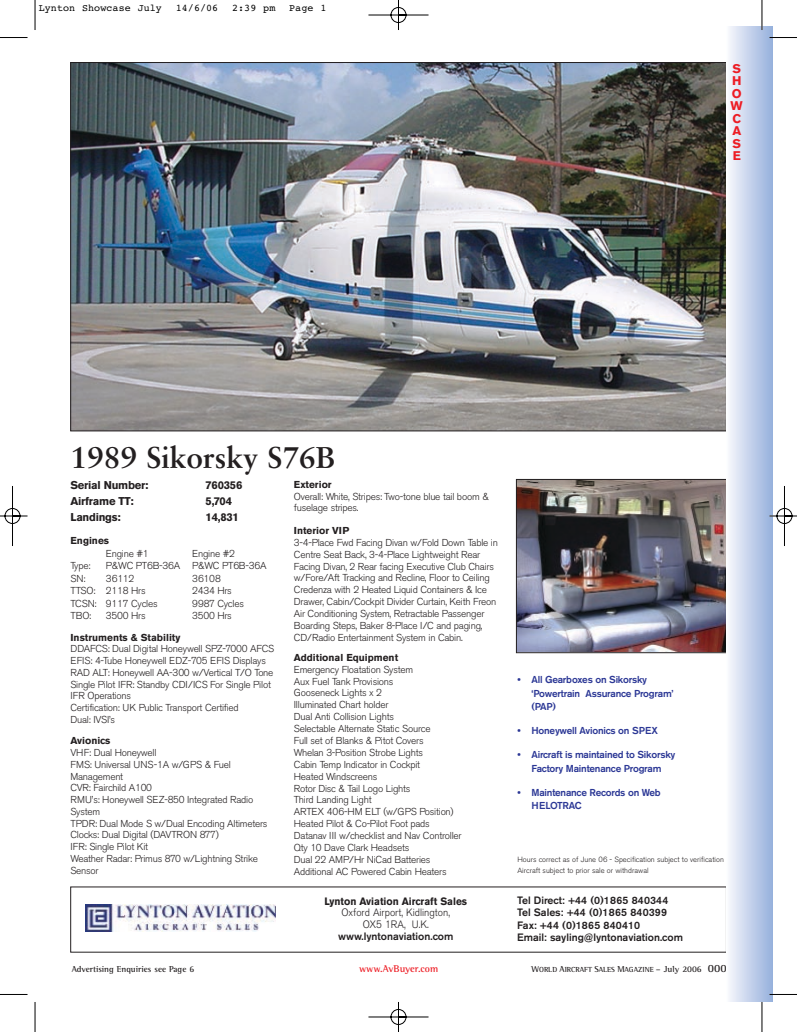
<style>
.page{position:relative;width:797px;height:1032px;background:#fff}
.page>*{position:absolute;margin:0;border:0;box-sizing:border-box;transform-origin:0 0}
.t1{font:700 30px "Sabon";color:#231f20}
.t2{font:700 12.5px/12.5px "Akzidenz Grotesk BE";color:#ed1c24}
.t3{font:700 11.25px "Akzidenz Grotesk BE";letter-spacing:-.025em;color:#231f20}
.t4{font:500 10.62px/12.5px "Akzidenz Grotesk BE";color:#231f20}
.t5{font:300 10.62px/11.2px "Akzidenz Grotesk BE";color:#231f20;text-align:center;scale:.95 1}
.t6{font:700 10.62px "Akzidenz Grotesk BE";color:#231f20;scale:.95 1}
.t7{font:300 10px/11.9px "Akzidenz Grotesk BE";letter-spacing:-.025em;color:#231f20}
.t8{font:500 10px/13.8px "Akzidenz Grotesk BE";letter-spacing:-.025em;color:#2b3795}
.t9{font:700 10px "Akzidenz Grotesk BE";color:#231f20}
.t10{font:10px "Courier";letter-spacing:.01em;color:#000}
.t11{font:700 10px "Rotis Semi Serif";color:#ed1c24}
.t12{font:700 8.75px "Rotis Semi Serif";color:#231f20}
.t13{font:300 7.5px/11.2px "Akzidenz Grotesk BE";color:#231f20}
.t14{font:700 7.5px "Rotis Semi Serif";color:#231f20}
.s1{font-size:8.75px}
.s2{font-size:11.25px}
</style>
<div class="page">
<img style="left:0;top:0;width:796px;height:1031px">
<p class="t10" style="left:39px;top:5px;width:125px">Lynton Showcase July</p>
<p class="t10" style="left:176px;top:5px;width:44px">14/6/06</p>
<p class="t10" style="left:232px;top:5px;width:45px">2:39 pm</p>
<p class="t10" style="left:289px;top:5px;width:39px">Page 1</p>
<h1 class="t1" style="left:70px;top:445px;width:267px">1989 Sikorsky S76B</h1>
<p class="t2" style="left:730px;top:63px;width:14px">S<br>H<br>O<br>W<br>C<br>A<br>S<br>E</p>
<p class="t3" style="left:70px;top:480px;width:79px">Serial Number:</p>
<p class="t3" style="left:205px;top:480px;width:38px">760356</p>
<p class="t3" style="left:70px;top:497px;width:65px">Airframe TT:</p>
<p class="t3" style="left:205px;top:497px;width:28px">5,704</p>
<p class="t3" style="left:70px;top:513px;width:52px">Landings:</p>
<p class="t3" style="left:205px;top:513px;width:35px">14,831</p>
<p class="t9" style="left:70px;top:537px;width:40px">Engines</p>
<p class="t7" style="left:106px;top:548px;width:44px">Engine #1</p>
<p class="t7" style="left:192px;top:548px;width:44px">Engine #2</p>
<p class="t7" style="left:70px;top:561px;width:21px">Type:</p>
<p class="t7" style="left:106px;top:561px;width:162px">P&amp;WC PT6B-36A P&amp;WC PT6B-36A</p>
<p class="t7" style="left:70px;top:573px;width:16px">SN:</p>
<p class="t7" style="left:106px;top:573px;width:30px">36112</p>
<p class="t7" style="left:192px;top:573px;width:30px">36108</p>
<p class="t7" style="left:70px;top:586px;width:77px">TTSO: 2118 Hrs</p>
<p class="t7" style="left:192px;top:586px;width:41px">2434 Hrs</p>
<p class="t7" style="left:70px;top:598px;width:89px">TCSN: 9117 Cycles</p>
<p class="t7" style="left:192px;top:598px;width:53px">9987 Cycles</p>
<p class="t7" style="left:70px;top:611px;width:22px">TBO:</p>
<p class="t7" style="left:106px;top:611px;width:41px">3500 Hrs</p>
<p class="t7" style="left:192px;top:611px;width:41px">3500 Hrs</p>
<p class="t9" style="left:70px;top:633px;width:111px">Instruments &amp; Stability</p>
<p class="t7" style="left:70px;top:644px;width:205px">DDAFCS: Dual Digital Honeywell SPZ-7000 AFCS EFIS: 4-Tube Honeywell EDZ-705 EFIS Displays RAD ALT: Honeywell AA-300 w/Vertical T/O Tone Single Pilot IFR: Standby CDI/ICS For Single Pilot IFR Operations<br>Certification: UK Public Transport Certified<br>Dual: IVSI’s</p>
<p class="t9" style="left:70px;top:737px;width:42px">Avionics</p>
<p class="t7" style="left:70px;top:747px;width:198px">VHF: Dual Honeywell<br>FMS: Universal UNS-1A w/GPS &amp; Fuel<br>Management<br>CVR: Fairchild A100<br>RMU’s: Honeywell SEZ-850 Integrated Radio<br>System<br>TPDR: Dual Mode S w/Dual Encoding Altimeters<br>Clocks: Dual Digital (DAVTRON 877)<br>IFR: Single Pilot Kit<br>Weather Radar: Primus 870 w/Lightning Strike<br>Sensor</p>
<p class="t9" style="left:294px;top:480px;width:39px">Exterior</p>
<p class="t7" style="left:294px;top:491px;width:196px">Overall: White, Stripes: Two-tone blue tail boom &amp; fuselage stripes.</p>
<p class="t9" style="left:294px;top:526px;width:57px">Interior VIP</p>
<p class="t7" style="left:294px;top:537px;width:205px">3-4-Place Fwd Facing Divan w/Fold Down Table in Centre Seat Back, 3-4-Place Lightweight Rear Facing Divan, 2 Rear facing Executive Club Chairs w/Fore/Aft Tracking and Recline, Floor to Ceiling Credenza with 2 Heated Liquid Containers &amp; Ice Drawer, Cabin/Cockpit Divider Curtain, Keith Freon Air Conditioning System, Retractable Passenger Boarding Steps, Baker 8-Place I/C and paging, CD/Radio Entertainment System in Cabin.</p>
<p class="t9" style="left:294px;top:653px;width:106px">Additional Equipment</p>
<p class="t7" style="left:294px;top:664px;width:169px">Emergency Floatation System<br>Aux Fuel Tank Provisions<br>Gooseneck Lights x 2<br>Illuminated Chart holder<br>Dual Anti Collision Lights<br>Selectable Alternate Static Source<br>Full set of Blanks &amp; Pitot Covers<br>Whelan 3-Position Strobe Lights<br>Cabin Temp Indicator in Cockpit<br>Heated Windscreens<br>Rotor Disc &amp; Tail Logo Lights<br>Third Landing Light<br>ARTEX 406-HM ELT (w/GPS Position)<br>Heated Pilot &amp; Co-Pilot Foot pads<br>Datanav III w/checklist and Nav Controller<br>Qty 10 Dave Clark Headsets<br>Dual 22 AMP/Hr NiCad Batteries<br>Additional AC Powered Cabin Heaters</p>
<p class="t8" style="left:531px;top:673px;width:143px;text-indent:-14px">• All Gearboxes on Sikorsky ‘Powertrain Assurance Program’ (PAP)</p>
<p class="t8" style="left:517px;top:724px;width:142px">• Honeywell Avionics on SPEX</p>
<p class="t8" style="left:517px;top:748px;width:159px;text-align:center">• Aircraft is maintained to Sikorsky<br>Factory Maintenance Program</p>
<p class="t8" style="left:531px;top:785px;width:131px;text-indent:-14px">• Maintenance Records on Web<br>HELOTRAC</p>
<p class="t13" style="left:517px;top:854px;width:208px">Hours correct as of June 06 - Specification subject to verification<br>Aircraft subject to prior sale or withdrawal</p>
<p class="t6" style="left:324px;top:897px;width:152px">Lynton Aviation Aircraft Sales</p>
<p class="t5" style="left:341px;top:908px;width:116px">Oxford Airport, Kidlington,<br>OX5 1RA, U.K.</p>
<p class="t4" style="left:338px;top:930px;width:117px">www.lyntonaviation.com</p>
<p class="t4" style="left:517px;top:894px;width:167px">Tel Direct: +44 (0)1865 840344<br>Tel Sales: +44 (0)1865 840399<br>Fax: +44 (0)1865 840410<br>Email: sayling@lyntonaviation.com</p>
<p class="t12" style="left:72px;top:965px;width:124px">Advertising Enquiries see Page 6</p>
<p class="t11" style="left:359px;top:964px;width:81px">www.AvBuyer.com</p>
<p class="t14" style="left:531px;top:966px;width:196px"><span class="s1">W</span>ORLD <span class="s1">A</span>IRCRAFT <span class="s1">S</span>ALES <span class="s1">M</span>AGAZINE <span class="s1">– July 2006</span> <span class="s2">000</span></p>
</div>
